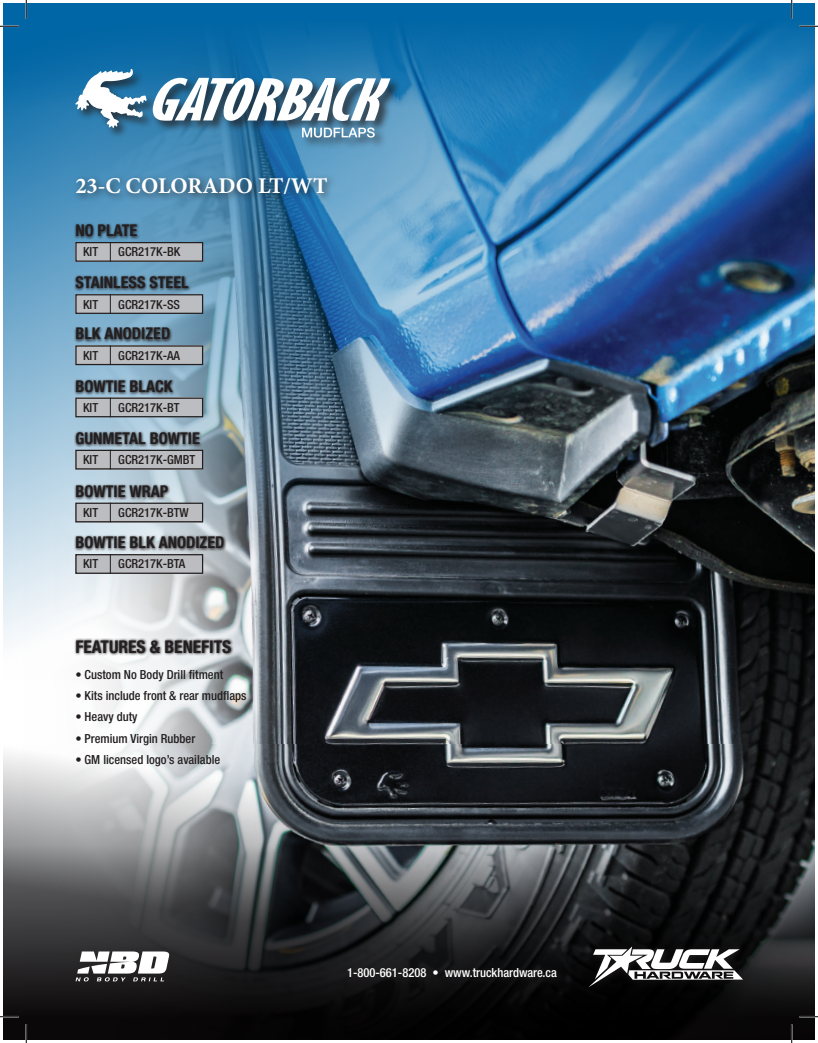
<style>
.page{position:relative;width:818px;height:1043px;background:#fff}
.page>*{position:absolute;margin:0;border:0;box-sizing:border-box;transform-origin:0 0}
.t1{font:700 22.5px "Minion Pro";color:#fff}
.t2{font:700 condensed 17.5px "Helvetica Neue";color:#231f20}
.t3{font:700 condensed 16.25px "Helvetica Neue";color:#231f20}
.t4{font:500 condensed 12.5px "Helvetica Neue";color:#231f20}
.t5{font:500 condensed 12.5px "Helvetica Neue";color:#fff}
</style>
<div class="page">
<img style="left:364px;top:680px;width:450px;height:64px">
<svg style="left:101px;top:680px;width:263px;height:64px"></svg>
<img style="left:4px;top:107px;width:810px;height:573px">
<div style="left:76px;top:294px;width:127px;height:20px;background:#bcbdc0"></div>
<svg style="left:110px;top:296px;width:1px;height:16px"></svg>
<div style="left:75px;top:294px;width:128px;height:20px;border:1px solid #231f20"></div>
<svg style="left:74px;top:274px;width:118px;height:18px;background:#56788e"></svg>
<svg style="left:4px;top:744px;width:810px;height:295px;background:#3d3f41"></svg>
<div style="left:343px;top:963px;width:222px;height:23px;background:#131214"></div>
<div style="left:584px;top:942px;width:166px;height:52px;background:#231f20;opacity:.85"></div>
<svg style="left:588px;top:946px;width:155px;height:41px"></svg>
<div style="left:72px;top:947px;width:106px;height:43px;background:#231f20;opacity:.5"></div>
<svg style="left:76px;top:951px;width:93px;height:30px"></svg>
<svg style="left:4px;top:4px;width:810px;height:103px;background:#1070ac"></svg>
<svg style="left:74px;top:638px;width:160px;height:18px;background:#a4a4a5"></svg>
<div style="left:76px;top:242px;width:127px;height:20px;background:#bcbdc0"></div>
<svg style="left:110px;top:244px;width:1px;height:16px"></svg>
<div style="left:75px;top:242px;width:128px;height:20px;border:1px solid #231f20"></div>
<svg style="left:74px;top:222px;width:67px;height:18px"></svg>
<div style="left:76px;top:345px;width:127px;height:20px;background:#bcbdc0"></div>
<svg style="left:110px;top:347px;width:1px;height:16px"></svg>
<div style="left:75px;top:345px;width:128px;height:20px;border:1px solid #231f20"></div>
<svg style="left:74px;top:326px;width:99px;height:17px;background:#607c8e"></svg>
<div style="left:76px;top:554px;width:127px;height:20px;background:#bcbdc0"></div>
<svg style="left:110px;top:556px;width:1px;height:16px"></svg>
<div style="left:75px;top:554px;width:128px;height:20px;border:1px solid #231f20"></div>
<svg style="left:74px;top:534px;width:154px;height:18px;background:#949a9e"></svg>
<div style="left:76px;top:450px;width:127px;height:19px;background:#bcbdc0"></div>
<svg style="left:110px;top:452px;width:1px;height:15px"></svg>
<div style="left:75px;top:450px;width:128px;height:19px;border:1px solid #231f20"></div>
<svg style="left:74px;top:430px;width:129px;height:18px;background:#7d8d98"></svg>
<div style="left:76px;top:397px;width:127px;height:20px;background:#bcbdc0"></div>
<svg style="left:110px;top:399px;width:1px;height:16px"></svg>
<div style="left:75px;top:397px;width:128px;height:20px;border:1px solid #231f20"></div>
<svg style="left:74px;top:378px;width:102px;height:17px;background:#6e8594"></svg>
<div style="left:76px;top:502px;width:127px;height:20px;background:#bcbdc0"></div>
<svg style="left:110px;top:504px;width:1px;height:16px"></svg>
<div style="left:75px;top:502px;width:128px;height:20px;border:1px solid #231f20"></div>
<svg style="left:74px;top:483px;width:97px;height:17px;background:#87929a"></svg>
<div style="left:75px;top:68px;width:327px;height:82px;background:#231f20;opacity:.75"></div>
<svg style="left:75px;top:69px;width:72px;height:59px"></svg>
<svg style="left:153px;top:78px;width:237px;height:43px"></svg>
<svg style="left:302px;top:127px;width:73px;height:11px"></svg>
<div style="left:72px;top:174px;width:264px;height:29px;background:#231f20;opacity:.75"></div>
<svg style="left:0;top:25px;width:19px;height:2px"></svg>
<svg style="left:799px;top:25px;width:19px;height:2px"></svg>
<svg style="left:0;top:1015px;width:19px;height:2px"></svg>
<svg style="left:799px;top:1015px;width:19px;height:2px"></svg>
<svg style="left:25px;top:0;width:2px;height:19px"></svg>
<svg style="left:25px;top:1024px;width:2px;height:18px"></svg>
<svg style="left:790px;top:0;width:2px;height:19px"></svg>
<svg style="left:790px;top:1024px;width:2px;height:18px"></svg>
<h1 class="t1" style="left:75px;top:170px;width:254px">23-C COLORADO LT/WT</h1>
<h3 class="t3" style="left:75px;top:220px;width:63px">NO PLATE</h3>
<p class="t4" style="left:83px;top:244px;width:17px">KIT</p>
<p class="t4" style="left:118px;top:244px;width:63px">GCR217K-BK</p>
<h3 class="t3" style="left:75px;top:272px;width:115px">STAINLESS STEEL</h3>
<p class="t4" style="left:83px;top:297px;width:17px">KIT</p>
<p class="t4" style="left:118px;top:297px;width:63px">GCR217K-SS</p>
<h3 class="t3" style="left:75px;top:324px;width:97px">BLK ANODIZED</h3>
<p class="t4" style="left:83px;top:348px;width:17px">KIT</p>
<p class="t4" style="left:118px;top:348px;width:63px">GCR217K-AA</p>
<h3 class="t3" style="left:75px;top:376px;width:99px">BOWTIE BLACK</h3>
<p class="t4" style="left:83px;top:400px;width:17px">KIT</p>
<p class="t4" style="left:118px;top:400px;width:63px">GCR217K-BT</p>
<h3 class="t3" style="left:75px;top:428px;width:126px">GUNMETAL BOWTIE</h3>
<p class="t4" style="left:83px;top:452px;width:17px">KIT</p>
<p class="t4" style="left:118px;top:452px;width:79px">GCR217K-GMBT</p>
<h3 class="t3" style="left:75px;top:481px;width:94px">BOWTIE WRAP</h3>
<p class="t4" style="left:83px;top:505px;width:17px">KIT</p>
<p class="t4" style="left:118px;top:505px;width:72px">GCR217K-BTW</p>
<h3 class="t3" style="left:75px;top:532px;width:151px">BOWTIE BLK ANODIZED</h3>
<p class="t4" style="left:83px;top:556px;width:17px">KIT</p>
<p class="t4" style="left:118px;top:556px;width:69px">GCR217K-BTA</p>
<h2 class="t2" style="left:75px;top:635px;width:157px">FEATURES &amp; BENEFITS</h2>
<p class="t4" style="left:75px;top:667px;width:149px">• Custom No Body Drill fitment</p>
<p class="t4" style="left:75px;top:688px;width:173px">• Kits include front &amp; rear mudflaps</p>
<p class="t4" style="left:75px;top:709px;width:64px">• Heavy duty</p>
<p class="t4" style="left:75px;top:730px;width:121px">• Premium Virgin Rubber</p>
<p class="t4" style="left:75px;top:752px;width:146px">• GM licensed logo’s available</p>
<p class="t5" style="left:347px;top:965px;width:211px">1-800-661-8208 • www.truckhardware.ca</p>
</div>
